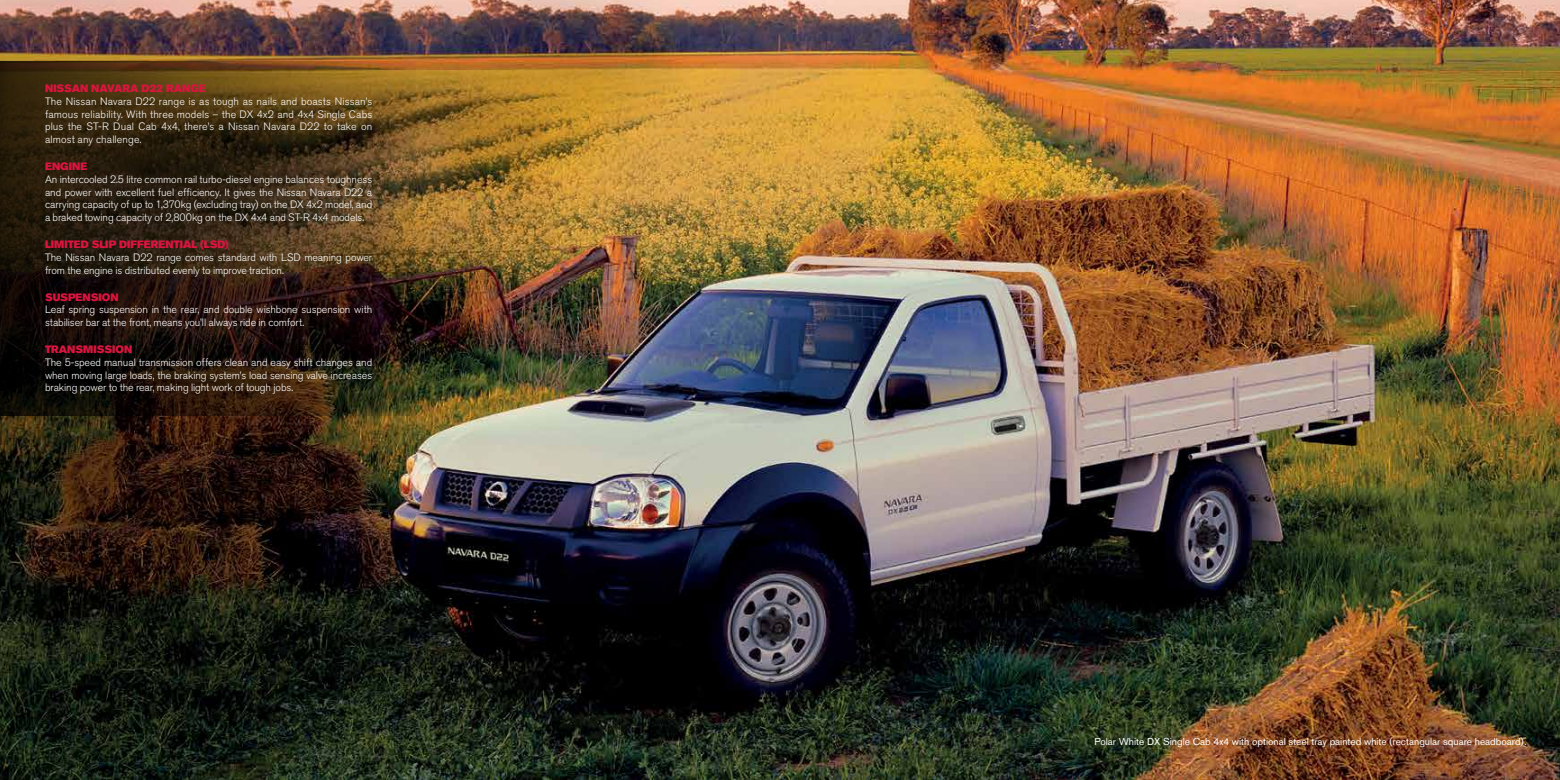
<style>
.page{position:relative;width:1560px;height:780px;background:#fff}
.page>*{position:absolute;margin:0;border:0;box-sizing:border-box;transform-origin:0 0}
.t1{font:300 10.62px/12.8px "Nissan AG";letter-spacing:-.01em;color:#fff;text-align:justify}
.t2{font:10.62px "Nissan AG Super";color:#db153f}
.t3{font:10px "Nissan AG";color:#fff}
</style>
<div class="page">
<img style="left:0;top:0;width:1559px;height:780px">
<svg style="left:0;top:61px;width:415px;height:354px;background:#352410"></svg>
<p class="t2" style="left:45px;top:82px;width:130px">NISSAN NAVARA D22 RAN</p>
<p class="t2" style="left:190px;top:82px;width:17px">GE</p>
<p class="t1" style="left:45px;top:95px;width:329px">The Nissan Navara D22 range is as tough as nails and boasts Nissan’s famous reliability. With three models – the DX 4x2 and 4x4 Single Cabs plus the ST-R Dual Cab 4x4, there’s a Nissan Navara D22 to take on almost any challenge.</p>
<p class="t2" style="left:45px;top:160px;width:43px">ENGINE</p>
<p class="t1" style="left:45px;top:173px;width:329px">An intercooled 2.5 litre common rail turbo-diesel engine balances toughness and power with excellent fuel efficiency. It gives the Nissan Navara D22 a carrying capacity of up to 1,370kg (excluding tray) on the DX 4x2 model, and a braked towing capacity of 2,800kg on the DX 4x4 and ST-R 4x4 models.</p>
<p class="t2" style="left:45px;top:238px;width:107px">LIMITED SLIP DIFFERE</p>
<p class="t2" style="left:165px;top:238px;width:65px">NTIAL (LSD)</p>
<p class="t1" style="left:45px;top:251px;width:329px">The Nissan Navara D22 range comes standard with LSD meaning power from the engine is distributed evenly to improve traction.</p>
<p class="t2" style="left:45px;top:291px;width:74px">SUSPENSION</p>
<p class="t1" style="left:45px;top:303px;width:329px">Leaf spring suspension in the rear, and double wishbone suspension with stabiliser bar at the front, means you’ll always ride in comfort.</p>
<p class="t2" style="left:45px;top:343px;width:22px">TRANSMISSI</p>
<p class="t2" style="left:116px;top:343px;width:17px">ON</p>
<p class="t1" style="left:45px;top:356px;width:329px">The 5-speed manual transmission offers clean and easy shift changes and when moving large loads, the braking system’s load sensing valve increases braking power to the rear, making light work of tough jobs.</p>
<p class="t3" style="left:1094px;top:735px;width:434px">Polar White DX Single Cab 4x4 with optional steel tray painted white (rectangular square headboard).</p>
</div>
